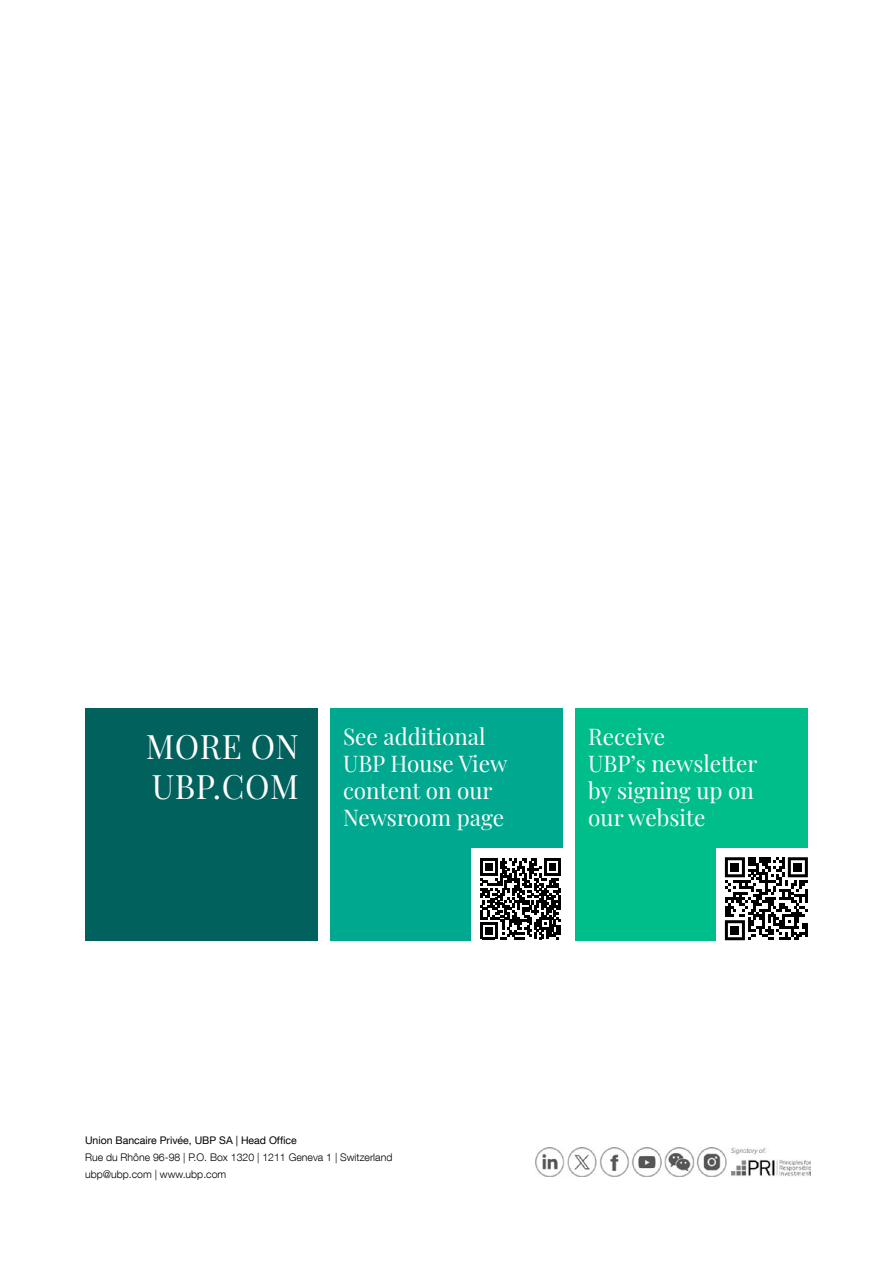
<style>
.page{position:relative;width:893px;height:1263px;background:#fff}
.page>*{position:absolute;margin:0;border:0;box-sizing:border-box;transform-origin:0 0}
.Titre_carré{font:33px/39.6px "Playfair Display";letter-spacing:.01em;color:#fff}
.t1{font:22.5px/27px "Playfair Display";color:#fff}
.Disclaimer{font:300 10.5px "Helvetica Neue LT Com";color:#000}
.Disclaimer-2{font:10.5px "Helvetica Neue LT Com";color:#000}
</style>
<div class="page">
<div style="left:85px;top:708px;width:232px;height:232px;background:#00615d"></div>
<div style="left:330px;top:708px;width:233px;height:232px;background:#00a88f"></div>
<div style="left:575px;top:708px;width:233px;height:232px;background:#00be8a"></div>
<div style="left:471px;top:848px;width:98px;height:98px;background:#fff"></div>
<svg style="left:480px;top:858px;width:81px;height:81px"></svg>
<div style="left:716px;top:848px;width:97px;height:98px;background:#fff"></div>
<svg style="left:725px;top:857px;width:83px;height:83px"></svg>
<div style="left:731px;top:863px;width:8px;height:8px;background:#000"></div>
<div style="left:794px;top:863px;width:8px;height:8px;background:#000"></div>
<div style="left:731px;top:926px;width:8px;height:8px;background:#000"></div>
<img style="left:536px;top:1147px;width:274px;height:29px">
<p class="Titre_carré" style="left:146px;top:724px;width:155px">MORE ON<br>UBP.COM</p>
<p class="t1" style="left:343px;top:721px;width:166px">See additional<br>UBP House View content on our<br>Newsroom page</p>
<p class="t1" style="left:588px;top:721px;width:171px">Receive<br>UBP’s newsletter by signing up on our website</p>
<p class="Disclaimer-2" style="left:85px;top:1134px;width:213px">Union Bancaire Privée, UBP SA | Head Office</p>
<p class="Disclaimer" style="left:85px;top:1151px;width:309px">Rue du Rhône 96-98 | P.O. Box 1320 | 1211 Geneva 1 | Switzerland</p>
<p class="Disclaimer" style="left:85px;top:1168px;width:143px">ubp@ubp.com | www.ubp.com</p>
</div>
